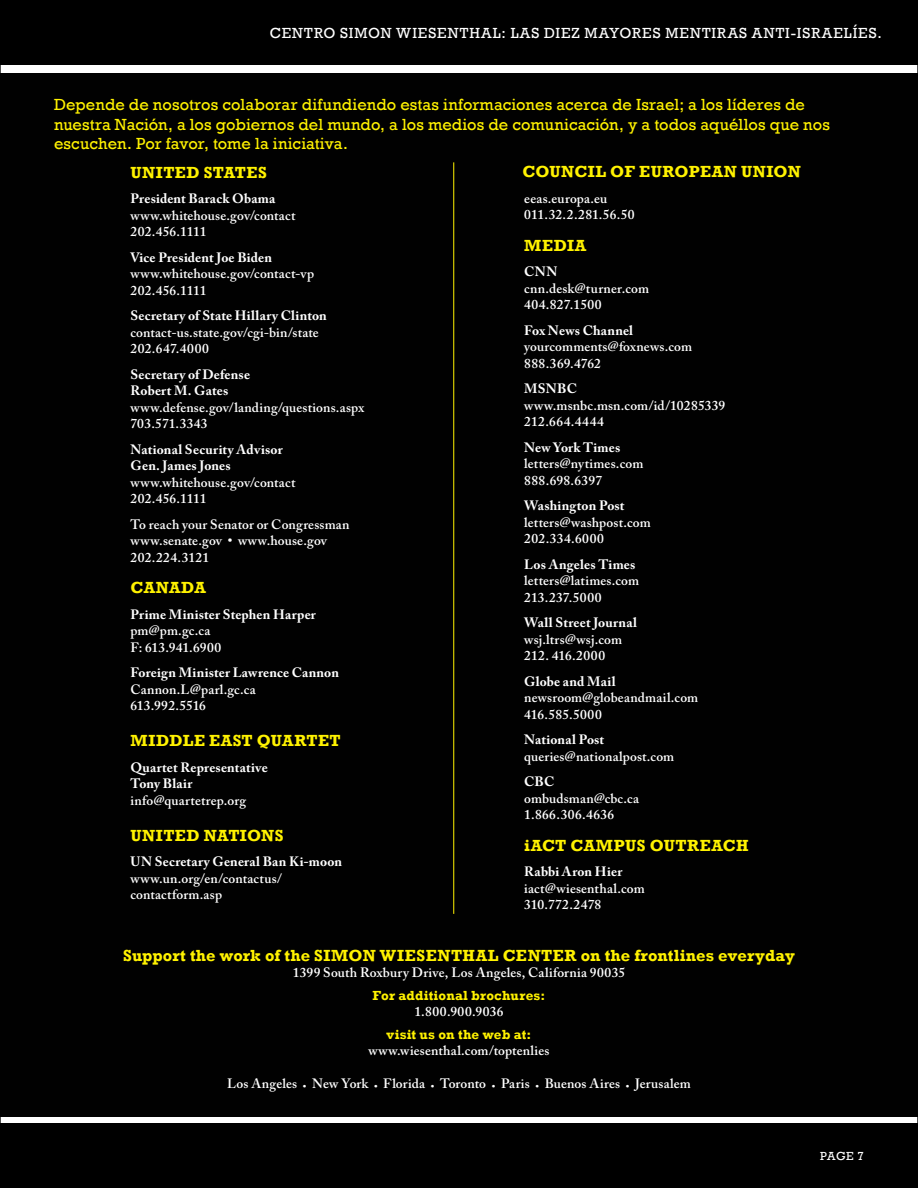
<style>
.page{position:relative;width:918px;height:1188px;background:#fff}
.page>*{position:absolute;margin:0;border:0;box-sizing:border-box;transform-origin:0 0}
.t1{font:16.5px/19.5px "Rockwell";letter-spacing:.005em;color:#fff200}
.t2{font:700 16.5px "Rockwell";letter-spacing:.02em;color:#fff200}
.t3{font:15px "Rockwell";letter-spacing:.065em;color:#fff}
.t4{font:600 13.5px/16.5px "Adobe Caslon Pro";letter-spacing:.015em;color:#fff}
.t5{font:700 13.5px/16.5px "Adobe Caslon Pro";letter-spacing:.01em;color:#fff}
.t6{font:700 13.5px "Rockwell";letter-spacing:.01em;color:#fff200}
.t7{font:600 13.5px "Adobe Caslon Pro";letter-spacing:.035em;color:#fff}
.t8{font:12px "Rockwell";color:#fff}
</style>
<div class="page">
<div style="left:0;top:0;width:918px;height:65px;background:#000"></div>
<div style="left:0;top:1123px;width:918px;height:65px;background:#000"></div>
<div style="left:0;top:74px;width:918px;height:1043px;background:#010101"></div>
<hr style="left:453px;top:162px;width:1px;height:752px;background:#fff200">
<p class="t3" style="left:270px;top:24px;width:361px">CENTRO SIMON WIESENTHAL: Las diez mayores</p>
<p class="t3" style="left:665px;top:24px;width:12px">mentiras</p>
<p class="t3" style="left:752px;top:24px;width:11px">anti</p>
<p class="t3" style="left:791px;top:24px;width:17px">-israel</p>
<p class="t3" style="left:853px;top:24px;width:31px">íes .</p>
<p class="t1" style="left:54px;top:95px;width:777px">Depende de nosotros colaborar difundiendo estas informaciones acerca de Israel; a los líderes de nuestra Nación, a los gobiernos del mundo, a los medios de comunicación, y a todos aquéllos que nos escuchen. Por favor, tome la iniciativa.</p>
<p class="t2" style="left:130px;top:162px;width:95px">UNITED STAT</p>
<p class="t2" style="left:246px;top:162px;width:22px">ES</p>
<p class="t5" style="left:130px;top:190px;width:146px">President Barack Obama</p>
<p class="t4" style="left:130px;top:207px;width:167px">www.whitehouse.gov/contact<br>202.456.1111</p>
<p class="t5" style="left:130px;top:249px;width:143px">Vice President Joe Biden</p>
<p class="t4" style="left:130px;top:265px;width:185px">www.whitehouse.gov/contact-vp<br>202.456.1111</p>
<p class="t5" style="left:130px;top:307px;width:198px">Secretary of State Hillary Clinton</p>
<p class="t4" style="left:130px;top:324px;width:190px">contact-us.state.gov/cgi-bin/state<br>202.647.4000</p>
<p class="t5" style="left:130px;top:366px;width:121px">Secretary of Defense<br>Robert M. Gates</p>
<p class="t4" style="left:130px;top:399px;width:235px">www.defense.gov/landing/questions.aspx<br>703.571.3343</p>
<p class="t5" style="left:130px;top:441px;width:154px">National Security Advisor<br>Gen. James Jones</p>
<p class="t4" style="left:130px;top:474px;width:167px">www.whitehouse.gov/contact<br>202.456.1111</p>
<p class="t4" style="left:130px;top:516px;width:221px">To reach your Senator or Congressman www.senate.gov • www.house.gov<br>202.224.3121</p>
<p class="t2" style="left:130px;top:578px;width:27px">CANA</p>
<p class="t2" style="left:181px;top:578px;width:26px">DA</p>
<p class="t5" style="left:130px;top:606px;width:187px">Prime Minister Stephen Harper</p>
<p class="t4" style="left:130px;top:622px;width:92px">pm@pm.gc.ca<br>F: 613.941.6900</p>
<p class="t5" style="left:130px;top:664px;width:210px">Foreign Minister Lawrence Cannon</p>
<p class="t4" style="left:130px;top:681px;width:127px">Cannon.L@parl.gc.ca<br>613.992.5516</p>
<p class="t2" style="left:130px;top:731px;width:165px">MIDDLE EAST QUART</p>
<p class="t2" style="left:318px;top:731px;width:23px">ET</p>
<p class="t5" style="left:130px;top:759px;width:139px">Quartet Representative<br>Tony Blair</p>
<p class="t4" style="left:130px;top:792px;width:117px">info@quartetrep.org</p>
<p class="t2" style="left:130px;top:825px;width:87px">UNITED NAT</p>
<p class="t2" style="left:240px;top:825px;width:45px">IONS</p>
<p class="t5" style="left:130px;top:853px;width:213px">UN Secretary General Ban Ki-moon</p>
<p class="t4" style="left:130px;top:870px;width:153px">www.un.org/en/contactus/ contactform.asp</p>
<p class="t2" style="left:522px;top:162px;width:267px">COUNCIL OF EUROPEAN UNION</p>
<p class="t4" style="left:524px;top:190px;width:112px">eeas.europa.eu<br>011.32.2.281.56.50</p>
<p class="t2" style="left:524px;top:235px;width:64px">MEDIA</p>
<p class="t5" style="left:524px;top:263px;width:35px">CNN</p>
<p class="t4" style="left:524px;top:280px;width:126px">cnn.desk@turner.com<br>404.827.1500</p>
<p class="t5" style="left:524px;top:322px;width:110px">Fox News Channel</p>
<p class="t4" style="left:524px;top:338px;width:169px">yourcomments@foxnews.com<br>888.369.4762</p>
<p class="t5" style="left:524px;top:380px;width:54px">MSNBC</p>
<p class="t4" style="left:524px;top:397px;width:202px">www.msnbc.msn.com/id/10285339<br>212.664.4444</p>
<p class="t5" style="left:524px;top:439px;width:98px">New York Times</p>
<p class="t4" style="left:524px;top:455px;width:121px">letters@nytimes.com<br>888.698.6397</p>
<p class="t5" style="left:524px;top:497px;width:102px">Washington Post</p>
<p class="t4" style="left:524px;top:514px;width:128px">letters@washpost.com<br>202.334.6000</p>
<p class="t5" style="left:524px;top:556px;width:113px">Los Angeles Times</p>
<p class="t4" style="left:524px;top:572px;width:116px">letters@latimes.com<br>213.237.5000</p>
<p class="t5" style="left:524px;top:614px;width:114px">Wall Street Journal</p>
<p class="t4" style="left:524px;top:631px;width:99px">wsj.ltrs@wsj.com<br>212. 416.2000</p>
<p class="t5" style="left:524px;top:673px;width:93px">Globe and Mail</p>
<p class="t4" style="left:524px;top:689px;width:176px">newsroom@globeandmail.com<br>416.585.5000</p>
<p class="t5" style="left:524px;top:731px;width:82px">National Post</p>
<p class="t4" style="left:524px;top:748px;width:152px">queries@nationalpost.com</p>
<p class="t5" style="left:524px;top:773px;width:31px">CBC</p>
<p class="t4" style="left:524px;top:790px;width:116px">ombudsman@cbc.ca<br>1.866.306.4636</p>
<p class="t2" style="left:524px;top:835px;width:226px">iACT CAMPUS OUTREACH</p>
<p class="t5" style="left:524px;top:863px;width:100px">Rabbi Aron Hier</p>
<p class="t4" style="left:524px;top:880px;width:122px">iact@wiesenthal.com<br>310.772.2478</p>
<p class="t2" style="left:123px;top:945px;width:673px">Support the work of the SIMON WIESENTHAL CENTER on the frontlines everyday</p>
<p class="t4" style="left:293px;top:964px;width:334px">1399 South Roxbury Drive, Los Angeles, California 90035</p>
<p class="t6" style="left:373px;top:987px;width:174px">For additional brochures:</p>
<p class="t7" style="left:414px;top:1004px;width:91px">1.800.900.9036</p>
<p class="t6" style="left:387px;top:1026px;width:146px">visit us on the web at:</p>
<p class="t4" style="left:368px;top:1042px;width:183px">www.wiesenthal.com/toptenlies</p>
<p class="t4" style="left:227px;top:1075px;width:465px">Los Angeles <sub>•</sub> New York <sub>•</sub> Florida <sub>•</sub> Toronto <sub>•</sub> Paris <sub>•</sub> Buenos Aires <sub>•</sub> Jerusalem</p>
<p class="t8" style="left:820px;top:1149px;width:45px">page 7</p>
</div>
